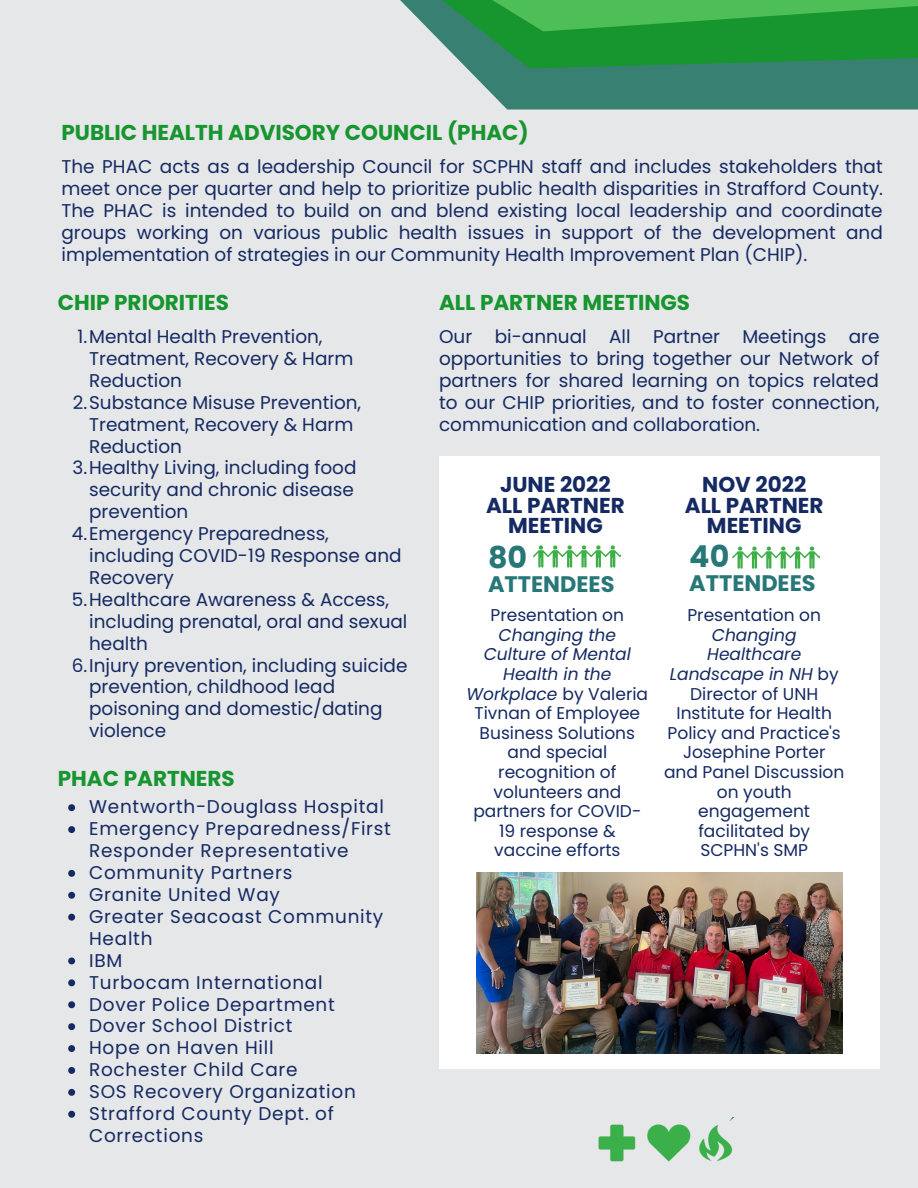
<style>
.page{position:relative;width:918px;height:1188px;background:#e6e7e8}
.page>*{position:absolute;margin:0;border:0;box-sizing:border-box;transform-origin:0 0}
.t1{font:700 30.15px "Poppins";color:#287777}
.t2{font:700 22.5px "Poppins";color:#287777}
.t3{font:700 21.45px "Poppins";color:#17952f}
.t4{font:700 21.45px/20.7px "Poppins";color:#152a63;text-align:center}
.t5{font:18.45px/21.9px "Poppins";color:#152a63}
.t6{font:18.45px/21.9px "Poppins";letter-spacing:.04em;color:#152a63}
.t7{font:17.1px/19.6px "Poppins";color:#152a63;text-align:center}
.s1{font-style:italic}
</style>
<div class="page">
<div style="left:439px;top:456px;width:441px;height:612px;background:#fff"></div>
<svg style="left:533px;top:545px;width:87px;height:23px"></svg>
<svg style="left:732px;top:546px;width:88px;height:23px"></svg>
<img style="left:476px;top:872px;width:367px;height:181px">
<svg style="left:68px;top:804px;width:7px;height:7px"></svg>
<svg style="left:68px;top:826px;width:7px;height:7px"></svg>
<svg style="left:68px;top:870px;width:7px;height:7px"></svg>
<svg style="left:68px;top:892px;width:7px;height:7px"></svg>
<svg style="left:68px;top:914px;width:7px;height:7px"></svg>
<svg style="left:68px;top:958px;width:7px;height:6px"></svg>
<svg style="left:68px;top:979px;width:7px;height:7px"></svg>
<svg style="left:68px;top:1001px;width:7px;height:7px"></svg>
<svg style="left:68px;top:1023px;width:7px;height:7px"></svg>
<svg style="left:68px;top:1045px;width:7px;height:7px"></svg>
<svg style="left:68px;top:1067px;width:7px;height:7px"></svg>
<svg style="left:68px;top:1089px;width:7px;height:7px"></svg>
<svg style="left:68px;top:1111px;width:7px;height:7px"></svg>
<svg style="left:466px;top:68px;width:452px;height:42px;background:#428679"></svg>
<svg style="left:430px;top:31px;width:488px;height:37px;background:#269345"></svg>
<svg style="left:400px;top:0;width:518px;height:31px;background:#3ba94d"></svg>
<img style="left:598px;top:1118px;width:135px;height:44px">
<p class="t3" style="left:61px;top:118px;width:469px">PUBLIC HEALTH ADVISORY COUNCIL (PHAC)</p>
<p class="t5" style="left:61px;top:156px;width:823px;text-align:justify">The PHAC acts as a leadership Council for SCPHN staff and includes stakeholders that meet once per quarter and help to prioritize public health disparities in Strafford County.<br>The PHAC is intended to build on and blend existing local leadership and coordinate groups working on various public health issues in support of the development and implementation of strategies in our Community Health Improvement Plan (CHIP).</p>
<p class="t3" style="left:58px;top:287px;width:173px">CHIP PRIORITIES</p>
<p class="t5" style="left:89px;top:326px;width:266px;text-indent:-12px">1.Mental Health Prevention,<br>Treatment, Recovery &amp; Harm<br>Reduction</p>
<p class="t5" style="left:89px;top:391px;width:274px;text-indent:-16px">2.Substance Misuse Prevention,<br>Treatment, Recovery &amp; Harm<br>Reduction</p>
<p class="t5" style="left:89px;top:457px;width:269px;text-indent:-17px">3.Healthy Living, including food security and chronic disease prevention</p>
<p class="t5" style="left:89px;top:523px;width:314px;text-indent:-17px">4.Emergency Preparedness, including COVID-19 Response and<br>Recovery</p>
<p class="t5" style="left:89px;top:588px;width:320px;text-indent:-17px">5.Healthcare Awareness &amp; Access, including prenatal, oral and sexual health</p>
<p class="t5" style="left:89px;top:654px;width:320px;text-indent:-17px">6.Injury prevention, including suicide prevention, childhood lead poisoning and domestic/dating violence</p>
<p class="t3" style="left:58px;top:763px;width:178px">PHAC PARTNERS</p>
<p class="t6" style="left:89px;top:796px;width:296px">Wentworth-Douglass Hospital</p>
<p class="t6" style="left:89px;top:818px;width:303px">Emergency Preparedness/First<br>Responder Representative</p>
<p class="t6" style="left:89px;top:862px;width:205px">Community Partners</p>
<p class="t6" style="left:89px;top:884px;width:192px">Granite United Way</p>
<p class="t6" style="left:89px;top:906px;width:296px">Greater Seacoast Community<br>Health</p>
<p class="t5" style="left:89px;top:949px;width:35px">IBM</p>
<p class="t6" style="left:89px;top:971px;width:235px">Turbocam International</p>
<p class="t6" style="left:89px;top:993px;width:247px">Dover Police Department</p>
<p class="t6" style="left:89px;top:1015px;width:205px">Dover School District</p>
<p class="t6" style="left:89px;top:1037px;width:186px">Hope on Haven Hill</p>
<p class="t6" style="left:89px;top:1059px;width:210px">Rochester Child Care</p>
<p class="t6" style="left:89px;top:1081px;width:268px">SOS Recovery Organization</p>
<p class="t6" style="left:89px;top:1103px;width:246px">Strafford County Dept. of<br>Corrections</p>
<p class="t3" style="left:439px;top:287px;width:253px">ALL PARTNER MEETINGS</p>
<p class="t5" style="left:439px;top:326px;width:442px;text-align:justify">Our bi-annual All Partner Meetings are opportunities to bring together our Network of partners for shared learning on topics related to our CHIP priorities, and to foster connection, communication and collaboration.</p>
<p class="t4" style="left:500px;top:474px;width:112px">JUNE 2022</p>
<p class="t4" style="left:486px;top:495px;width:140px">ALL PARTNER<br>MEETING</p>
<p class="t1" style="left:488px;top:536px;width:41px">80</p>
<p class="t2" style="left:488px;top:568px;width:128px">ATTENDEES</p>
<p class="t7" style="left:467px;top:605px;width:183px">Presentation on<br><span class="s1">Changing the<br>Culture of Mental<br>Health in the<br>Workplace</span> by Valeria<br>Tivnan of Employee<br>Business Solutions and special recognition of volunteers and partners for COVID-<br>19 response &amp; vaccine efforts</p>
<p class="t4" style="left:702px;top:474px;width:106px">NOV 2022</p>
<p class="t4" style="left:685px;top:495px;width:140px">ALL PARTNER<br>MEETING</p>
<p class="t1" style="left:689px;top:535px;width:42px">40</p>
<p class="t2" style="left:689px;top:568px;width:128px">ATTENDEES</p>
<p class="t7" style="left:664px;top:605px;width:182px">Presentation on<br><span class="s1">Changing<br>Healthcare<br>Landscape in NH</span> by<br>Director of UNH<br>Institute for Health<br>Policy and Practice's<br>Josephine Porter and Panel Discussion on youth engagement facilitated by<br>SCPHN's SMP</p>
</div>
